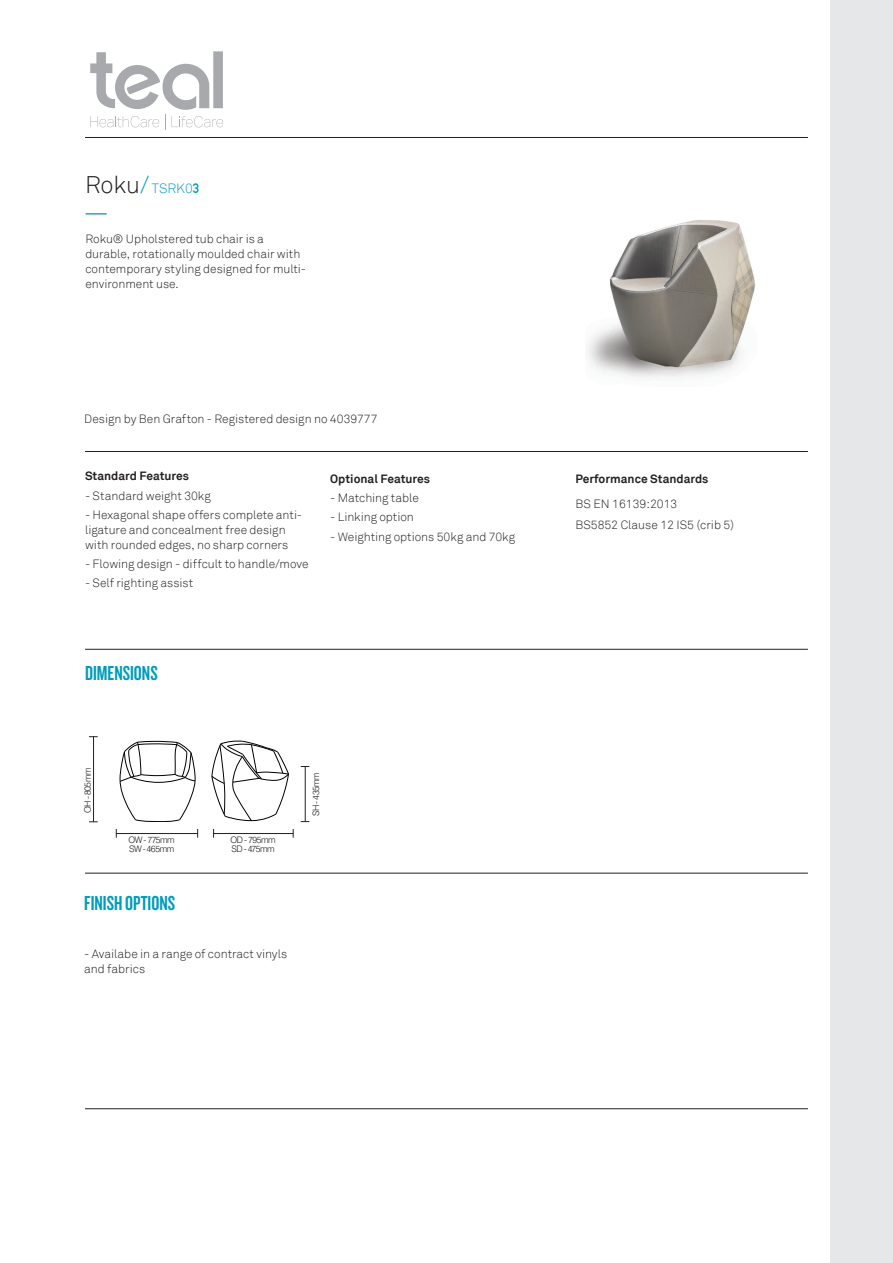
<style>
.page{position:relative;width:893px;height:1263px;background:#fff}
.page>*{position:absolute;margin:0;border:0;box-sizing:border-box;transform-origin:0 0}
.t1{font:21px "Knockout HTF48 Featherweight";color:#009cbc}
.t2{font:21px "Grouch IT Cby BT";color:#009cbc}
.t3{font:300 13.5px "Akkurat";color:#009cbc}
.t4{font:300 12px/15px "Akkurat";color:#231f20}
.TEXT{font:700 12px "Akkurat";color:#231f20}
.t5{font:300 9px/9.1px "Swiss 721 BT";letter-spacing:-.055em;color:#231f20}
.s1{font-size:24px;color:#231f20}
.s2{font-size:24px}
.s3{font-family:"DIN Alternate";font-weight:700}
</style>
<div class="page">
<hr style="left:85px;top:137px;width:723px;height:1px;background:#231f20">
<hr style="left:85px;top:451px;width:723px;height:1px;background:#231f20">
<hr style="left:85px;top:649px;width:723px;height:1px;background:#231f20">
<hr style="left:85px;top:873px;width:723px;height:1px;background:#231f20">
<hr style="left:116px;top:833px;width:82px;height:1px;background:#231f20">
<hr style="left:213px;top:833px;width:80px;height:1px;background:#231f20">
<hr style="left:93px;top:736px;width:1px;height:86px;background:#231f20">
<hr style="left:305px;top:766px;width:1px;height:56px;background:#231f20">
<hr style="left:85px;top:1108px;width:723px;height:1px;background:#231f20">
<div style="left:831px;top:0;width:62px;height:1263px;background:#e6e7e9"></div>
<svg style="left:90px;top:52px;width:133px;height:77px"></svg>
<svg style="left:120px;top:741px;width:75px;height:81px"></svg>
<svg style="left:211px;top:741px;width:78px;height:80px"></svg>
<img style="left:588px;top:220px;width:168px;height:158px">
<p class="t3" style="left:85px;top:180px;width:116px"><span class="s1">Roku</span><span class="s2">/</span> TSRK0<span class="s3">3</span></p>
<p class="t2" style="left:86px;top:198px;width:22px">—</p>
<p class="t4" style="left:85px;top:231px;width:222px">Roku® Upholstered tub chair is a durable, rotationally moulded chair with contemporary styling designed for multi&shy;environment use.</p>
<p class="t4" style="left:84px;top:411px;width:295px">Design by Ben Grafton - Registered design no 4039777</p>
<p class="TEXT" style="left:85px;top:469px;width:106px">Standard Features</p>
<p class="t4" style="left:85px;top:488px;width:127px">- Standard weight 30kg</p>
<p class="t4" style="left:85px;top:507px;width:219px">- Hexagonal shape offers complete anti&shy;ligature and concealment free design with rounded edges, no sharp corners</p>
<p class="t4" style="left:85px;top:557px;width:225px">- Flowing design - diffcult to handle/move</p>
<p class="t4" style="left:85px;top:576px;width:110px">- Self righting assist</p>
<p class="TEXT" style="left:330px;top:471px;width:101px">Optional Features</p>
<p class="t4" style="left:330px;top:491px;width:90px">- Matching table</p>
<p class="t4" style="left:330px;top:510px;width:85px">- Linking option</p>
<p class="t4" style="left:330px;top:529px;width:186px">- Weighting options 50kg and 70kg</p>
<p class="t1" style="left:85px;top:662px;width:74px">DIMENSIONS</p>
<p class="t5" style="left:83px;top:813px;width:47px;rotate:-90deg">OH - 805mm</p>
<p class="t5" style="left:311px;top:816px;width:45px;rotate:-90deg">SH - 435mm</p>
<p class="t5" style="left:231px;top:835px;width:46px">OD - 795mm<br>SD - 475mm</p>
<p class="t5" style="left:129px;top:835px;width:48px">OW - 775mm</p>
<p class="t5" style="left:129px;top:844px;width:47px">SW - 465mm</p>
<p class="t1" style="left:84px;top:892px;width:92px">FINISH OPTIONS</p>
<p class="t4" style="left:84px;top:947px;width:205px">- Availabe in a range of contract vinyls and fabrics</p>
<p class="TEXT" style="left:575px;top:471px;width:134px">Performance Standards</p>
<p class="t4" style="left:575px;top:497px;width:103px">BS EN 16139:2013</p>
<p class="t4" style="left:575px;top:517px;width:160px">BS5852 Clause 12 IS5 (crib 5)</p>
</div>
